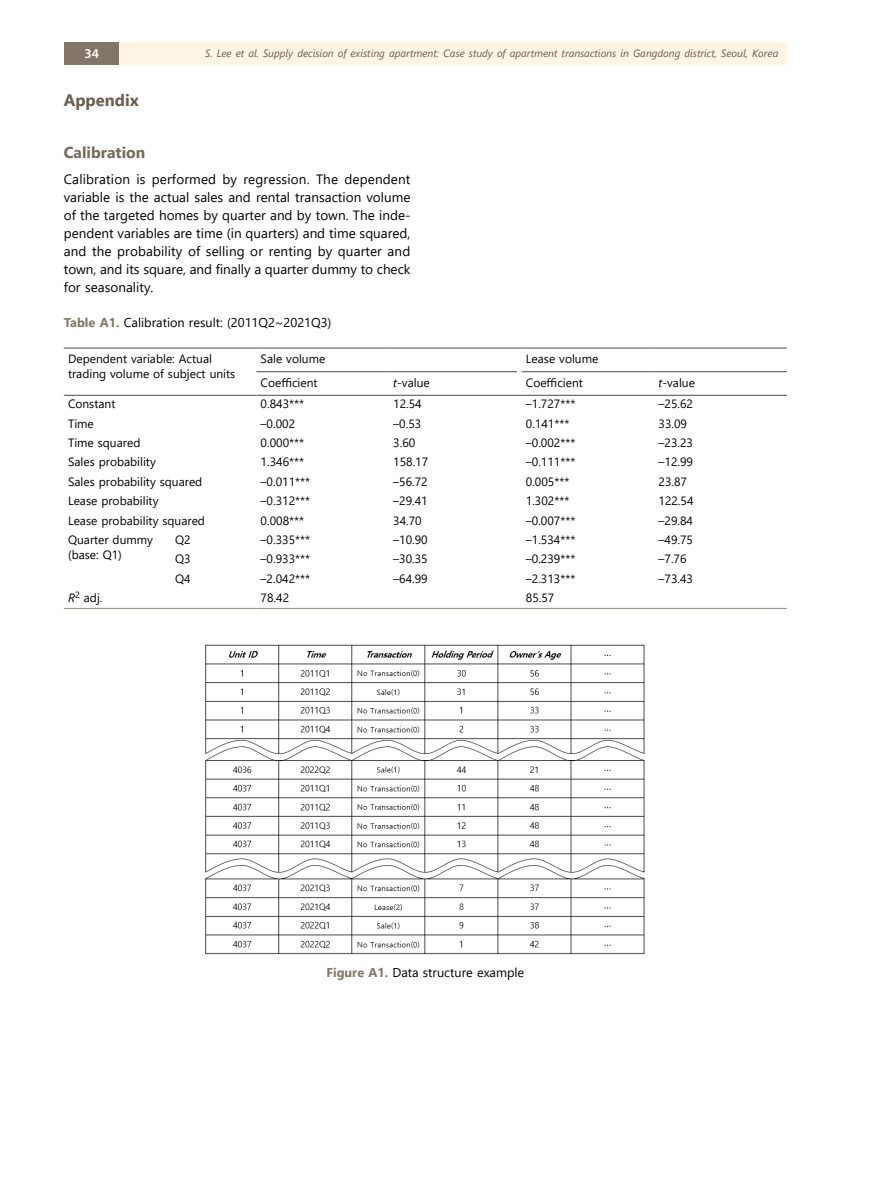
<style>
.page{position:relative;width:872px;height:1191px;background:#fff}
.page>*{position:absolute;margin:0;border:0;box-sizing:border-box;transform-origin:0 0}
.t1{font:700 16.5px "Segoe UI";color:#6b5c4d}
.t2{font:700 15.75px "Segoe UI";color:#77695a}
.t3{font:13.5px/18px "Segoe UI";color:#000;text-align:justify}
.t4{font:600 13.5px "Myriad Pro";color:#fff}
.t5{font:12.75px "Segoe UI";color:#000}
.t6{font:12px/15px "Segoe UI";color:#000}
.t7{font:italic 10.5px "Segoe UI";color:#6b5c4d}
.s1{font-weight:700;color:#837668}
.s2{font-style:italic}
</style>
<div class="page">
<div style="left:64px;top:43px;width:55px;height:22px;background:#837668"></div>
<div style="left:119px;top:43px;width:668px;height:22px;background:#fef5e5"></div>
<hr style="left:256px;top:371px;width:133px;height:1px;background:#6b5c4d">
<hr style="left:389px;top:371px;width:132px;height:1px;background:#6b5c4d">
<hr style="left:521px;top:371px;width:133px;height:1px;background:#6b5c4d">
<hr style="left:654px;top:371px;width:133px;height:1px;background:#6b5c4d">
<hr style="left:64px;top:347px;width:107px;height:2px;background:#6b5c4d">
<hr style="left:171px;top:347px;width:85px;height:2px;background:#6b5c4d">
<hr style="left:256px;top:347px;width:133px;height:2px;background:#6b5c4d">
<hr style="left:389px;top:347px;width:132px;height:2px;background:#6b5c4d">
<hr style="left:521px;top:347px;width:133px;height:2px;background:#6b5c4d">
<hr style="left:654px;top:347px;width:133px;height:2px;background:#6b5c4d">
<hr style="left:64px;top:395px;width:107px;height:1px;background:#6b5c4d">
<hr style="left:171px;top:395px;width:85px;height:1px;background:#6b5c4d">
<hr style="left:256px;top:395px;width:133px;height:1px;background:#6b5c4d">
<hr style="left:389px;top:395px;width:132px;height:1px;background:#6b5c4d">
<hr style="left:521px;top:395px;width:133px;height:1px;background:#6b5c4d">
<hr style="left:654px;top:395px;width:133px;height:1px;background:#6b5c4d">
<hr style="left:64px;top:608px;width:107px;height:1px;background:#9f9388">
<hr style="left:171px;top:608px;width:85px;height:1px;background:#9f9388">
<hr style="left:256px;top:608px;width:133px;height:1px;background:#9f9388">
<hr style="left:389px;top:608px;width:132px;height:1px;background:#9f9388">
<hr style="left:521px;top:608px;width:133px;height:1px;background:#9f9388">
<hr style="left:654px;top:608px;width:133px;height:1px;background:#9f9388">
<img style="left:205px;top:644px;width:440px;height:311px">
<div style="left:517px;top:358px;width:5px;height:25px;background:#fff"></div>
<p class="t4" style="left:84px;top:45px;width:16px">34</p>
<p class="t7" style="left:205px;top:43px;width:574px">S. Lee et al. Supply decision of existing apartment: Case study of apartment transactions in Gangdong district, Seoul, Korea</p>
<h1 class="t1" style="left:64px;top:84px;width:76px">Appendix</h1>
<h2 class="t2" style="left:64px;top:137px;width:83px">Calibration</h2>
<p class="t3" style="left:64px;top:169px;width:348px">Calibration is performed by regression. The dependent variable is the actual sales and rental transaction volume of the targeted homes by quarter and by town. The inde&shy;pendent variables are time (in quarters) and time squared, and the probability of selling or renting by quarter and town, and its square, and finally a quarter dummy to check for seasonality.</p>
<p class="t5" style="left:64px;top:310px;width:269px"><span class="s1">Table A1.</span> Calibration result: (2011Q2~2021Q3)</p>
<p class="t6" style="left:68px;top:350px;width:169px">Dependent variable: Actual trading volume of subject units</p>
<p class="t6" style="left:261px;top:350px;width:66px">Sale volume</p>
<p class="t6" style="left:526px;top:350px;width:74px">Lease volume</p>
<p class="t6" style="left:261px;top:374px;width:58px">Coefficient</p>
<p class="t6" style="left:393px;top:374px;width:38px"><span class="s2">t</span>-value</p>
<p class="t6" style="left:526px;top:374px;width:58px">Coefficient</p>
<p class="t6" style="left:658px;top:374px;width:38px"><span class="s2">t</span>-value</p>
<p class="t6" style="left:68px;top:395px;width:49px">Constant</p>
<p class="t6" style="left:261px;top:395px;width:45px">0.843***</p>
<p class="t6" style="left:393px;top:395px;width:30px">12.54</p>
<p class="t6" style="left:526px;top:395px;width:51px">–1.727***</p>
<p class="t6" style="left:658px;top:395px;width:36px">–25.62</p>
<p class="t6" style="left:68px;top:415px;width:27px">Time</p>
<p class="t6" style="left:261px;top:415px;width:36px">–0.002</p>
<p class="t6" style="left:393px;top:415px;width:30px">–0.53</p>
<p class="t6" style="left:526px;top:415px;width:45px">0.141***</p>
<p class="t6" style="left:658px;top:415px;width:30px">33.09</p>
<p class="t6" style="left:68px;top:434px;width:74px">Time squared</p>
<p class="t6" style="left:261px;top:434px;width:45px">0.000***</p>
<p class="t6" style="left:393px;top:434px;width:24px">3.60</p>
<p class="t6" style="left:526px;top:434px;width:51px">–0.002***</p>
<p class="t6" style="left:658px;top:434px;width:36px">–23.23</p>
<p class="t6" style="left:68px;top:453px;width:89px">Sales probability</p>
<p class="t6" style="left:261px;top:453px;width:45px">1.346***</p>
<p class="t6" style="left:393px;top:453px;width:36px">158.17</p>
<p class="t6" style="left:526px;top:453px;width:51px">–0.111***</p>
<p class="t6" style="left:658px;top:453px;width:36px">–12.99</p>
<p class="t6" style="left:68px;top:473px;width:136px">Sales probability squared</p>
<p class="t6" style="left:261px;top:473px;width:51px">–0.011***</p>
<p class="t6" style="left:393px;top:473px;width:36px">–56.72</p>
<p class="t6" style="left:526px;top:473px;width:45px">0.005***</p>
<p class="t6" style="left:658px;top:473px;width:30px">23.87</p>
<p class="t6" style="left:68px;top:492px;width:92px">Lease probability</p>
<p class="t6" style="left:261px;top:492px;width:51px">–0.312***</p>
<p class="t6" style="left:393px;top:492px;width:36px">–29.41</p>
<p class="t6" style="left:526px;top:492px;width:45px">1.302***</p>
<p class="t6" style="left:658px;top:492px;width:36px">122.54</p>
<p class="t6" style="left:68px;top:512px;width:138px">Lease probability squared</p>
<p class="t6" style="left:261px;top:512px;width:45px">0.008***</p>
<p class="t6" style="left:393px;top:512px;width:30px">34.70</p>
<p class="t6" style="left:526px;top:512px;width:51px">–0.007***</p>
<p class="t6" style="left:658px;top:512px;width:36px">–29.84</p>
<p class="t6" style="left:68px;top:531px;width:86px">Quarter dummy (base: Q1)</p>
<p class="t6" style="left:175px;top:531px;width:17px">Q2</p>
<p class="t6" style="left:261px;top:531px;width:51px">–0.335***</p>
<p class="t6" style="left:393px;top:531px;width:36px">–10.90</p>
<p class="t6" style="left:526px;top:531px;width:51px">–1.534***</p>
<p class="t6" style="left:658px;top:531px;width:36px">–49.75</p>
<p class="t6" style="left:175px;top:550px;width:17px">Q3</p>
<p class="t6" style="left:261px;top:550px;width:51px">–0.933***</p>
<p class="t6" style="left:393px;top:550px;width:36px">–30.35</p>
<p class="t6" style="left:526px;top:550px;width:51px">–0.239***</p>
<p class="t6" style="left:658px;top:550px;width:30px">–7.76</p>
<p class="t6" style="left:175px;top:570px;width:17px">Q4</p>
<p class="t6" style="left:261px;top:570px;width:51px">–2.042***</p>
<p class="t6" style="left:393px;top:570px;width:36px">–64.99</p>
<p class="t6" style="left:526px;top:570px;width:51px">–2.313***</p>
<p class="t6" style="left:658px;top:570px;width:36px">–73.43</p>
<p class="t6" style="left:68px;top:589px;width:36px"><span class="s2">R</span><sup>2</sup> adj.</p>
<p class="t6" style="left:261px;top:589px;width:30px">78.42</p>
<p class="t6" style="left:526px;top:589px;width:30px">85.57</p>
<p class="t5" style="left:326px;top:960px;width:199px"><span class="s1">Figure A1.</span> Data structure example</p>
</div>
